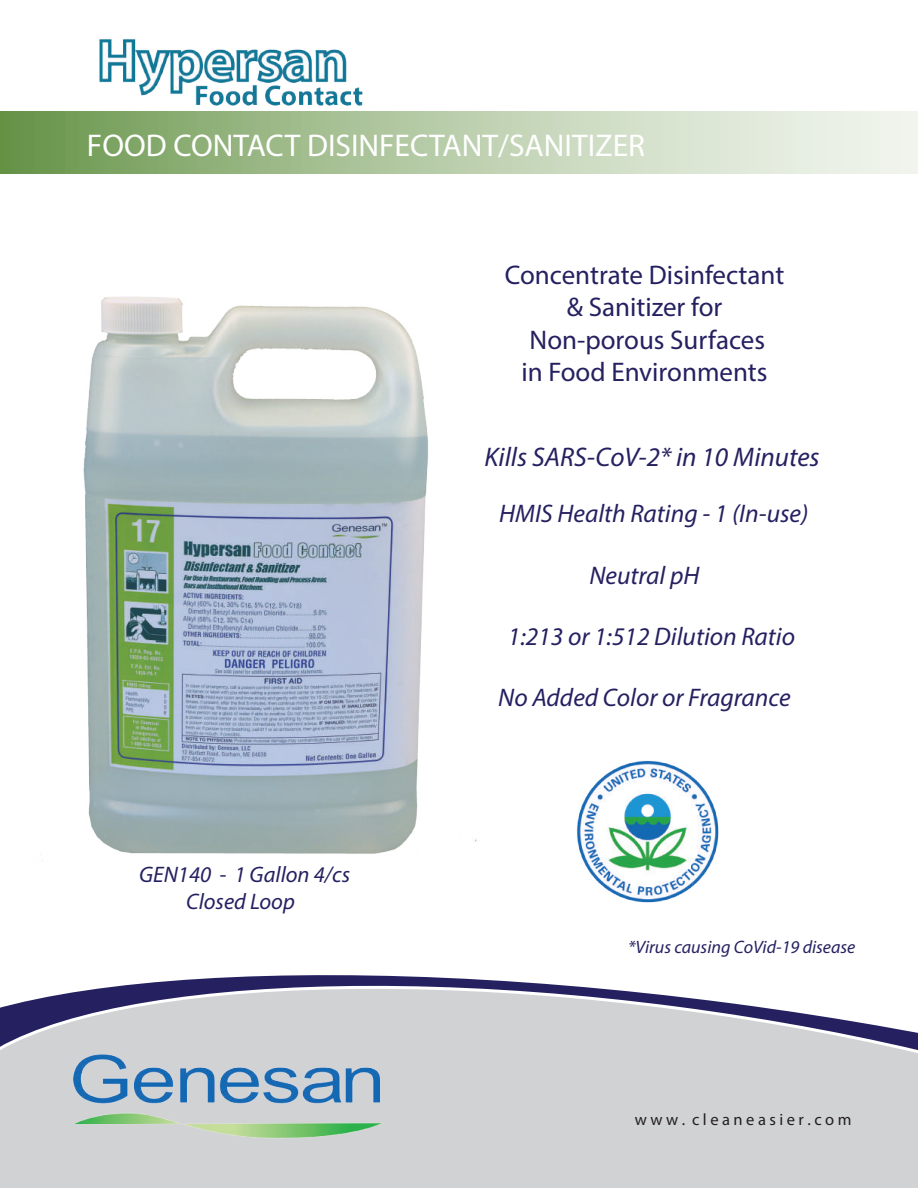
<style>
.page{position:relative;width:918px;height:1188px;background:#fff}
.page>*{position:absolute;margin:0;border:0;box-sizing:border-box;transform-origin:0 0}
.t1{font:italic 600 31.5px "Myriad Pro";color:#fff}
.t2{font:27px/32.4px "Myriad Pro";color:#252161;text-align:center}
.t3{font:italic 27px "Myriad Pro";color:#252161}
.t4{font:italic 25.5px "Myriad Pro";color:#252161}
.t5{font:italic 22.5px/27px "Myriad Pro";color:#252161;text-align:center}
.t6{font:italic 18px "Myriad Pro";color:#252161}
.t7{font:16.5px "Myriad Pro";color:#231f20}
</style>
<div class="page">
<div style="left:0;top:111px;width:918px;height:63px;background:linear-gradient(to right,#6e9952,#fdfdfb)"></div>
<svg style="left:0;top:975px;width:918px;height:213px"></svg>
<img style="left:61px;top:1046px;width:338px;height:96px">
<img style="left:99px;top:39px;width:264px;height:67px">
<img style="left:40px;top:296px;width:437px;height:565px">
<img style="left:577px;top:760px;width:141px;height:142px">
<p class="t1" style="left:87px;top:126px;width:560px">FOOD CONTACT DISINFECTANT/SANITIZER</p>
<p class="t2" style="left:505px;top:258px;width:281px">Concentrate Disinfectant &amp; Sanitizer for<br>Non-porous Surfaces<br>in Food Environments</p>
<p class="t3" style="left:484px;top:440px;width:337px">Kills SARS-CoV-2* in 10 Minutes</p>
<p class="t4" style="left:499px;top:498px;width:311px">HMIS Health Rating - 1 (In-use)</p>
<p class="t4" style="left:590px;top:559px;width:111px">Neutral pH</p>
<p class="t4" style="left:508px;top:621px;width:289px">1:213 or 1:512 Dilution Ratio</p>
<p class="t5" style="left:139px;top:861px;width:212px">GEN140 - 1 Gallon 4/cs<br>Closed Loop</p>
<p class="t4" style="left:498px;top:682px;width:294px">No Added Color or Fragrance</p>
<p class="t6" style="left:628px;top:935px;width:229px">*Virus causing CoVid-19 disease</p>
<p class="t7" style="left:635px;top:1109px;width:218px">w w w . c l e a n e a s i e r . c o m</p>
</div>
